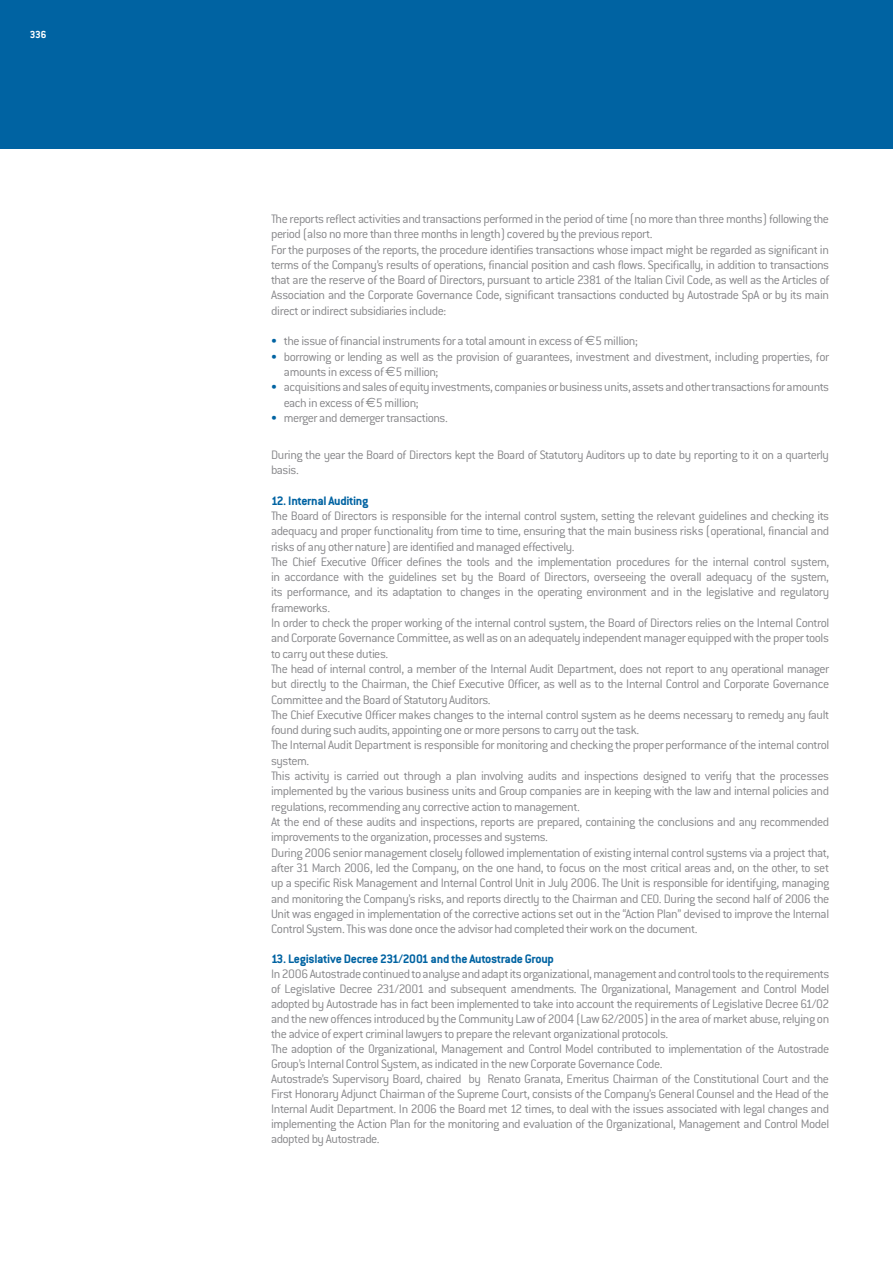
<style>
.page{position:relative;width:893px;height:1263px;background:#fff}
.page>*{position:absolute;margin:0;border:0;box-sizing:border-box;transform-origin:0 0}
.t1{font:300 13.5px/15.3px "Conduit ITC";letter-spacing:-.035em;color:#868689}
.t2{font:700 13.5px "Conduit ITC";letter-spacing:-.02em;color:#0063a2}
.t3{font:700 11.25px "Conduit ITC";color:#fff}
.s1{color:#0063a2}
.s2{font-family:"Euro Sans";font-weight:400}
</style>
<div class="page">
<div style="left:0;top:0;width:893px;height:149px;background:#0063a2"></div>
<p class="t3" style="left:30px;top:28px;width:18px">336</p>
<p class="t1" style="left:271px;top:211px;width:560px">The reports reflect activities and transactions performed in the period of time (no more than three months) following the period (also no more than three months in length) covered by the previous report.<br>For the purposes of the reports, the procedure identifies transactions whose impact might be regarded as significant in terms of the Company’s results of operations, financial position and cash flows. Specifically, in addition to transactions that are the reserve of the Board of Directors, pursuant to article 2381 of the Italian Civil Code, as well as the Articles of Association and the Corporate Governance Code, significant transactions conducted by Autostrade SpA or by its main direct or indirect subsidiaries include:</p>
<p class="t1" style="left:271px;top:333px;width:368px"><span class="s1">•</span> the issue of financial instruments for a total amount in excess of <span class="s2">E</span>5 million;</p>
<p class="t1" style="left:284px;top:349px;width:547px;text-indent:-13px"><span class="s1">•</span> borrowing or lending as well as the provision of guarantees, investment and divestment, including properties, for amounts in excess of <span class="s2">E</span>5 million;</p>
<p class="t1" style="left:284px;top:379px;width:547px;text-indent:-13px"><span class="s1">•</span> acquisitions and sales of equity investments, companies or business units, assets and other transactions for amounts each in excess of <span class="s2">E</span>5 million;</p>
<p class="t1" style="left:271px;top:410px;width:178px"><span class="s1">•</span> merger and demerger transactions.</p>
<p class="t1" style="left:271px;top:447px;width:559px">During the year the Board of Directors kept the Board of Statutory Auditors up to date by reporting to it on a quarterly basis.</p>
<p class="t2" style="left:271px;top:492px;width:99px">12. Internal Auditing</p>
<p class="t1" style="left:271px;top:508px;width:560px">The Board of Directors is responsible for the internal control system, setting the relevant guidelines and checking its adequacy and proper functionality from time to time, ensuring that the main business risks (operational, financial and risks of any other nature) are identified and managed effectively.<br>The Chief Executive Officer defines the tools and the implementation procedures for the internal control system, in accordance with the guidelines set by the Board of Directors, overseeing the overall adequacy of the system, its performance, and its adaptation to changes in the operating environment and in the legislative and regulatory frameworks.<br>In order to check the proper working of the internal control system, the Board of Directors relies on the Internal Control and Corporate Governance Committee, as well as on an adequately independent manager equipped with the proper tools to carry out these duties.<br>The head of internal control, a member of the Internal Audit Department, does not report to any operational manager but directly to the Chairman, the Chief Executive Officer, as well as to the Internal Control and Corporate Governance Committee and the Board of Statutory Auditors.<br>The Chief Executive Officer makes changes to the internal control system as he deems necessary to remedy any fault found during such audits, appointing one or more persons to carry out the task.<br>The Internal Audit Department is responsible for monitoring and checking the proper performance of the internal control system.<br>This activity is carried out through a plan involving audits and inspections designed to verify that the processes implemented by the various business units and Group companies are in keeping with the law and internal policies and regulations, recommending any corrective action to management.<br>At the end of these audits and inspections, reports are prepared, containing the conclusions and any recommended improvements to the organization, processes and systems.<br>During 2006 senior management closely followed implementation of existing internal control systems via a project that, after 31 March 2006, led the Company, on the one hand, to focus on the most critical areas and, on the other, to set up a specific Risk Management and Internal Control Unit in July 2006. The Unit is responsible for identifying, managing and monitoring the Company’s risks, and reports directly to the Chairman and CEO. During the second half of 2006 the Unit was engaged in implementation of the corrective actions set out in the “Action Plan” devised to improve the Internal Control System. This was done once the advisor had completed their work on the document.</p>
<p class="t2" style="left:271px;top:951px;width:284px">13. Legislative Decree 231/2001 and the Autostrade Group</p>
<p class="t1" style="left:271px;top:967px;width:560px">In 2006 Autostrade continued to analyse and adapt its organizational, management and control tools to the requirements of Legislative Decree 231/2001 and subsequent amendments. The Organizational, Management and Control Model adopted by Autostrade has in fact been implemented to take into account the requirements of Legislative Decree 61/02 and the new offences introduced by the Community Law of 2004 (Law 62/2005) in the area of market abuse, relying on the advice of expert criminal lawyers to prepare the relevant organizational protocols.<br>The adoption of the Organizational, Management and Control Model contributed to implementation of the Autostrade Group’s Internal Control System, as indicated in the new Corporate Governance Code.<br>Autostrade’s Supervisory Board, chaired by Renato Granata, Emeritus Chairman of the Constitutional Court and the First Honorary Adjunct Chairman of the Supreme Court, consists of the Company’s General Counsel and the Head of the Internal Audit Department. In 2006 the Board met 12 times, to deal with the issues associated with legal changes and implementing the Action Plan for the monitoring and evaluation of the Organizational, Management and Control Model adopted by Autostrade.</p>
</div>
